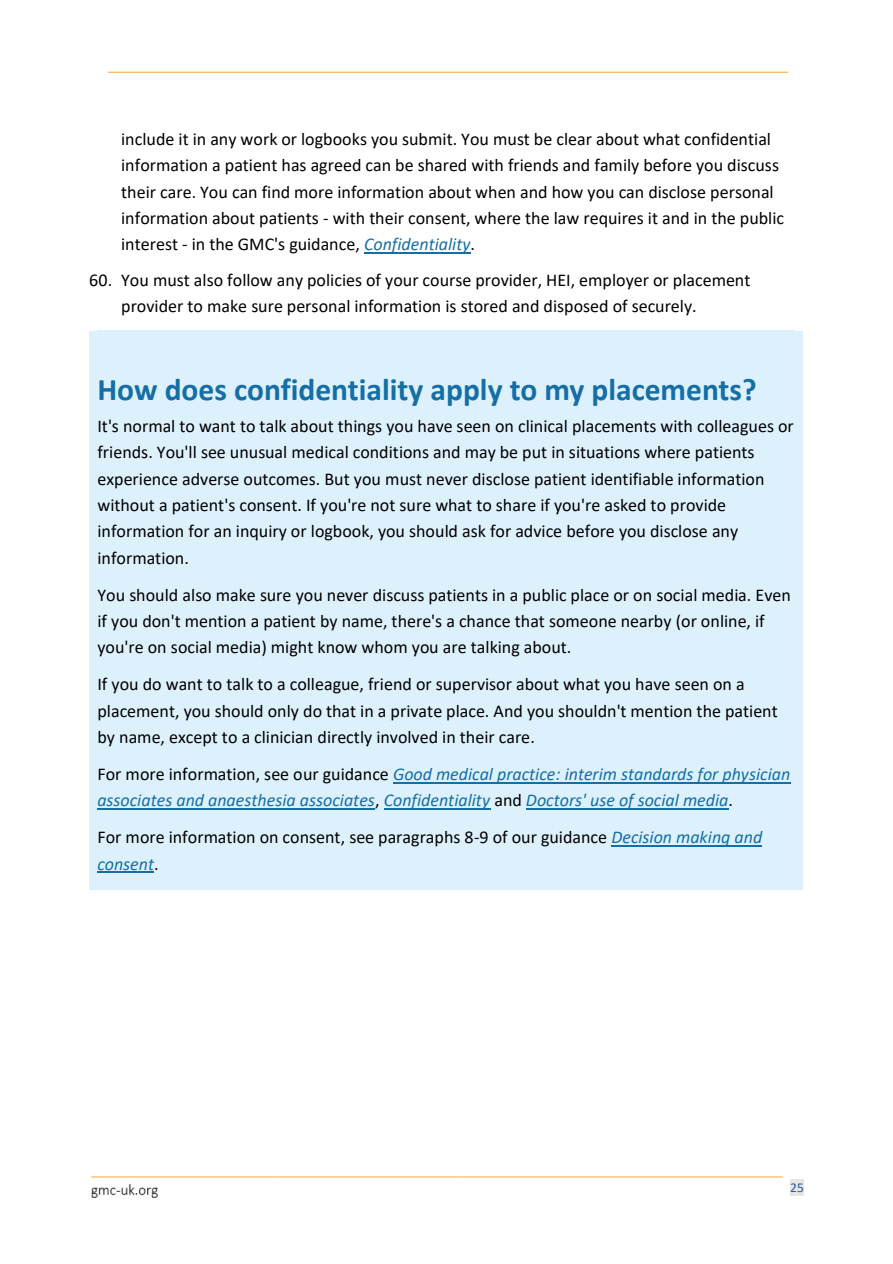
<style>
.page{position:relative;width:893px;height:1264px;background:#fff}
.page>*{position:absolute;margin:0;border:0;box-sizing:border-box;transform-origin:0 0}
.t1{font:700 31.5px "Calibri";color:#156ea5}
.t2{font:18px/26.4px "Calibri";color:#000}
.t3{font:italic 18px/26.2px "Calibri";color:#156ea5}
.t4{font:13.5px "Calibri";color:#2b579a}
.s1{font-style:italic;color:#156ea5}
.s2{font-style:normal;color:#000}
</style>
<div class="page">
<div style="left:790px;top:1178px;width:14px;height:17px;background:#e6e6e6"></div>
<img style="left:107px;top:71px;width:682px;height:2px">
<img style="left:91px;top:1176px;width:692px;height:22px">
<hr style="left:364px;top:252px;width:107px;height:1px;background:#156ea5">
<div style="left:89px;top:330px;width:714px;height:559px;background:#ddf1fd"></div>
<hr style="left:393px;top:781px;width:397px;height:2px;background:#156ea5">
<hr style="left:97px;top:808px;width:278px;height:1px;background:#156ea5">
<hr style="left:384px;top:808px;width:106px;height:1px;background:#156ea5">
<hr style="left:526px;top:808px;width:203px;height:1px;background:#156ea5">
<hr style="left:611px;top:845px;width:151px;height:1px;background:#156ea5">
<hr style="left:97px;top:871px;width:57px;height:1px;background:#156ea5">
<p class="t2" style="left:121px;top:127px;width:664px">include it in any work or logbooks you submit. You must be clear about what confidential information a patient has agreed can be shared with friends and family before you discuss their care. You can find more information about when and how you can disclose personal information about patients - with their consent, where the law requires it and in the public interest - in the GMC's guidance, <span class="s1">Confidentiality</span>.</p>
<p class="t2" style="left:121px;top:268px;width:631px;text-indent:-32px">60. You must also follow any policies of your course provider, HEI, employer or placement provider to make sure personal information is stored and disposed of securely.</p>
<p class="t1" style="left:97px;top:376px;width:661px">How does confidentiality apply to my placements?</p>
<p class="t2" style="left:97px;top:414px;width:698px">It's normal to want to talk about things you have seen on clinical placements with colleagues or friends. You'll see unusual medical conditions and may be put in situations where patients experience adverse outcomes. But you must never disclose patient identifiable information without a patient's consent. If you're not sure what to share if you're asked to provide information for an inquiry or logbook, you should ask for advice before you disclose any information.</p>
<p class="t2" style="left:97px;top:583px;width:695px">You should also make sure you never discuss patients in a public place or on social media. Even if you don't mention a patient by name, there's a chance that someone nearby (or online, if you're on social media) might know whom you are talking about.</p>
<p class="t2" style="left:97px;top:672px;width:682px">If you do want to talk to a colleague, friend or supervisor about what you have seen on a placement, you should only do that in a private place. And you shouldn't mention the patient by name, except to a clinician directly involved in their care.</p>
<p class="t3" style="left:97px;top:762px;width:694px"><span class="s2">For more information, see our guidance</span> Good medical practice: interim standards for physician associates and anaesthesia associates<span class="s2">,</span> Confidentiality <span class="s2">and</span> Doctors' use of social media<span class="s2">.</span></p>
<p class="t2" style="left:97px;top:825px;width:666px">For more information on consent, see paragraphs 8-9 of our guidance <span class="s1">Decision making and consent</span>.</p>
<p class="t4" style="left:790px;top:1181px;width:15px">25</p>
</div>
